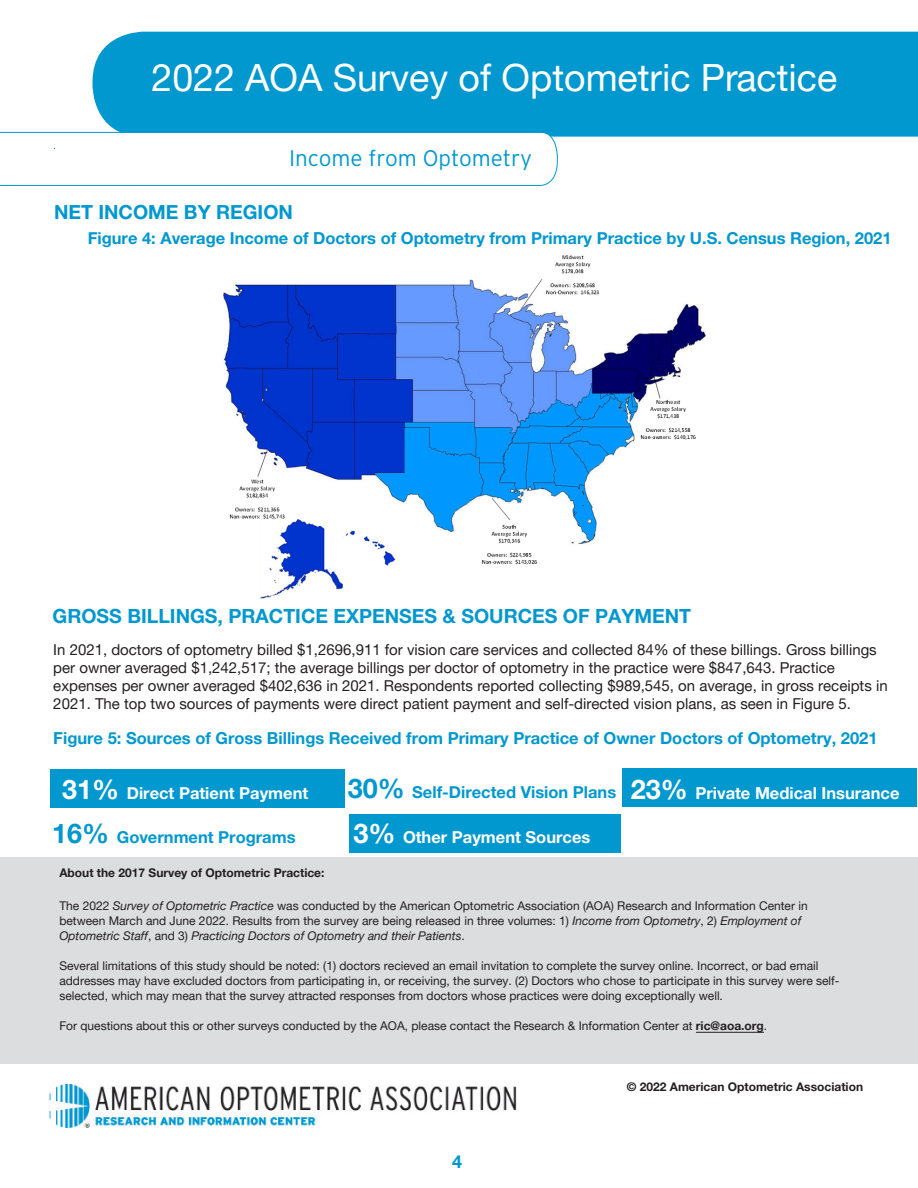
<style>
.page{position:relative;width:918px;height:1188px;background:#fff}
.page>*{position:absolute;margin:0;border:0;box-sizing:border-box;transform-origin:0 0}
.t1{font:37.5px "Helvetica Neuefor SAS";color:#fff}
.t2{font:300 22.5px "Interstate";color:#0098cf}
.Normal_Text{font:700 19.5px "Helvetica Neuefor SAS";color:#0098cf}
.Normal_Text-2{font:700 19.5px "Helvetica Neue";color:#0098cf}
.t3{font:700 18px "Helvetica Neue";color:#0098cf}
.Normal_Text-3{font:700 16.5px "Helvetica Neue";color:#0098cf}
.Normal_Text-4{font:700 16.5px "Helvetica Neuefor SAS";color:#0098cf}
.Normal_Text-5{font:700 16.5px "Helvetica Neue";color:#fff}
.t4{font:700 16.5px "Helvetica Neuefor SAS";color:#fff}
.Normal_Text-6{font:15px/18px "Helvetica Neuefor SAS";color:#231f20}
.Normal_Text-7{font:12px/15px "Helvetica Neuefor SAS";color:#231f20}
.Normal_Text-8{font:700 12px "Helvetica Neuefor SAS";color:#231f20}
.t5{font:700 12px "Helvetica Neue";color:#231f20}
.s1{font-family:"Helvetica Neuefor SAS"}
.s2{font-size:27px}
.s3{font-family:"Helvetica Neuefor SAS";font-size:27px}
.s4{font-family:"Helvetica Neue";font-size:27px}
.s5{font-style:italic}
.s6{font-weight:700}
</style>
<div class="page">
<div style="left:92px;top:31px;width:826px;height:106px;background:#0098cf"></div>
<svg style="left:0;top:131px;width:558px;height:55px"></svg>
<img style="left:49px;top:1084px;width:467px;height:44px">
<div style="left:0;top:858px;width:918px;height:206px;background:#dcdddf"></div>
<div style="left:51px;top:769px;width:294px;height:39px;background:#0098cf"></div>
<div style="left:349px;top:814px;width:271px;height:39px;background:#0098cf"></div>
<img style="left:223px;top:255px;width:484px;height:344px">
<div style="left:623px;top:768px;width:294px;height:39px;background:#0098cf"></div>
<hr style="left:696px;top:1032px;width:68px;height:1px;background:#231f20">
<h1 class="t1" style="left:152px;top:55px;width:687px">2022 AOA Survey of Optometric Practice</h1>
<h2 class="t2" style="left:289px;top:145px;width:245px">Income from Optometry</h2>
<p class="Normal_Text-2" style="left:54px;top:200px;width:241px">NET INCOME BY REGION</p>
<p class="Normal_Text-3" style="left:88px;top:228px;width:805px">Figure 4: Average Income <span class="s1">of Doctors of Optometry</span> from Primary Practice by U.S. Census Region, 20<span class="s1">21</span></p>
<p class="Normal_Text" style="left:53px;top:604px;width:640px">GROSS BILLINGS, PRACTICE EXPENSES &amp; SOURCES OF PAYMENT</p>
<p class="Normal_Text-6" style="left:53px;top:640px;width:836px">In 2021, doctors of optometry billed $1,2696,911 for vision care services and collected 84% of these billings. Gross billings per owner averaged $1,242,517; the average billings per doctor of optometry in the practice were $847,643. Practice expenses per owner averaged $402,636 in 2021. Respondents reported collecting $989,545, on average, in gross receipts in 2021. The top two sources of payments were direct patient payment and self-directed vision plans, as seen in Figure 5.</p>
<p class="Normal_Text-4" style="left:53px;top:727px;width:826px">Figure 5: Sources of Gross Billings Received from Primary Practice of Owner Doctors of Optometry, 2021</p>
<p class="Normal_Text-5" style="left:62px;top:783px;width:248px"><span class="s2">3</span><span class="s3">1</span><span class="s2">%</span> Direct Patient Payment</p>
<p class="Normal_Text-3" style="left:52px;top:827px;width:245px"><span class="s3">16</span><span class="s2">%</span> Government Programs</p>
<p class="Normal_Text-3" style="left:348px;top:782px;width:270px"><span class="s3">30</span><span class="s2">%</span> Self-Directed Vision Plans</p>
<p class="Normal_Text-5" style="left:353px;top:827px;width:238px"><span class="s3">3</span><span class="s2">%</span> Other Payment Sources</p>
<h3 class="t4" style="left:631px;top:783px;width:270px"><span class="s2">23</span><span class="s4">%</span> Private Medical Insurance</h3>
<p class="Normal_Text-8" style="left:59px;top:866px;width:267px">About the 2017 Survey of Optometric Practice:</p>
<p class="Normal_Text-7" style="left:59px;top:898px;width:750px">The 2022 <span class="s5">Survey of Optometric Practice</span> was conducted by the American Optometric Association (AOA) Research and Information Center in between March and June 2022. Results from the survey are being released in three volumes: 1) <span class="s5">Income from Optometry</span>, 2) <span class="s5">Employment of<br>Optometric Staff</span>, and 3) <span class="s5">Practicing Doctors of Optometry and their Patients</span>.</p>
<p class="Normal_Text-7" style="left:59px;top:958px;width:782px">Several limitations of this study should be noted: (1) doctors recieved an email invitation to complete the survey online. Incorrect, or bad email addresses may have excluded doctors from participating in, or receiving, the survey. (2) Doctors who chose to participate in this survey were self&shy;selected, which may mean that the survey attracted responses from doctors whose practices were doing exceptionally well.</p>
<p class="Normal_Text-7" style="left:59px;top:1018px;width:709px">For questions about this or other surveys conducted by the AOA, please contact the Research &amp; Information Center at <span class="s6">ric@aoa.org</span>.</p>
<h3 class="t3" style="left:452px;top:1150px;width:12px">4</h3>
<p class="t5" style="left:627px;top:1079px;width:238px">© 20<span class="s1">22</span> American Optometric Association</p>
</div>
